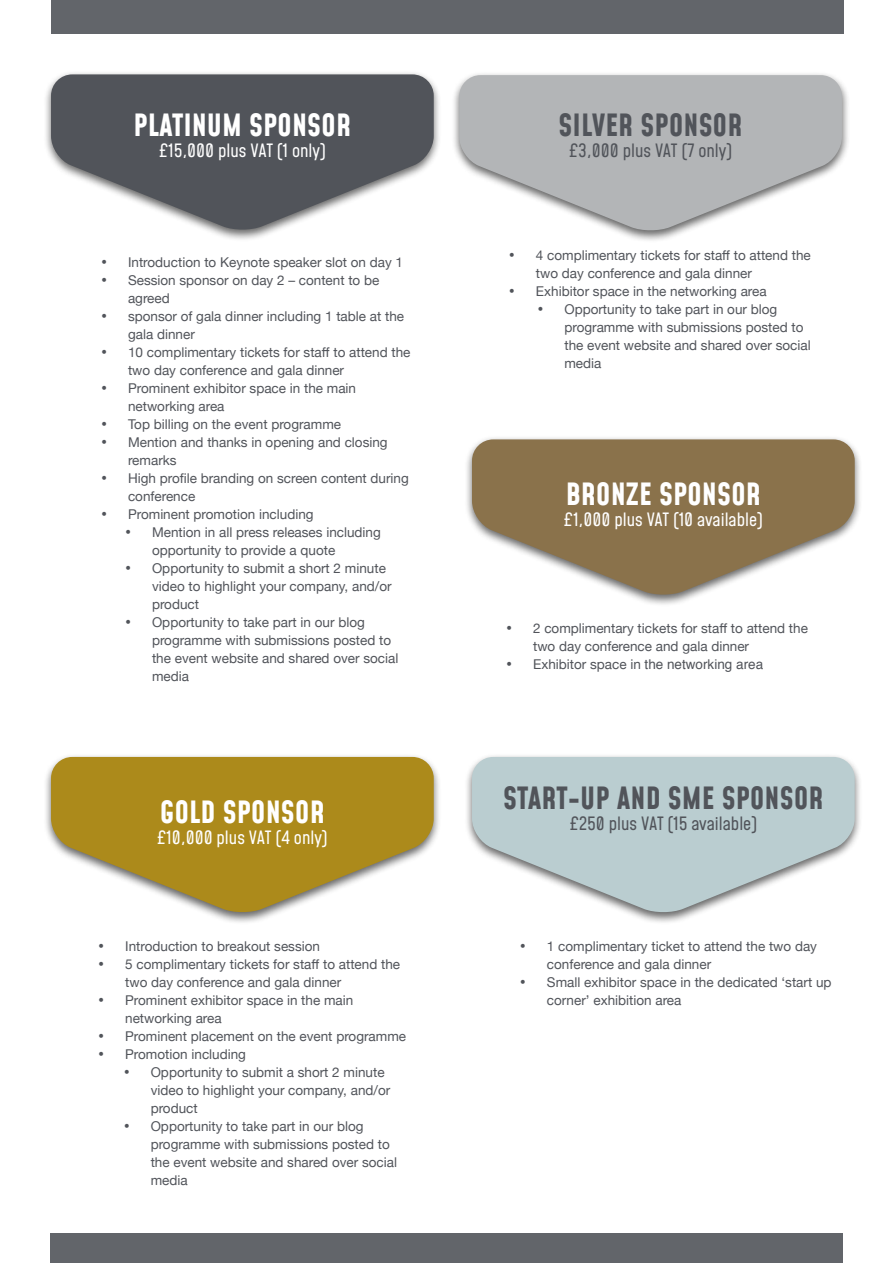
<style>
.page{position:relative;width:893px;height:1263px;background:#fff}
.page>*{position:absolute;margin:0;border:0;box-sizing:border-box;transform-origin:0 0}
.t1{font:700 30px "Mohave";color:#fff}
.t2{font:700 30px "Mohave";color:#51545a}
.t3{font:18px "Mohave";color:#fff}
.t4{font:18px "Mohave";color:#51545a}
.t5{font:13.5px/18px "Helvetica Neue";color:#51545a}
.t6{font:13.5px "Helvetica";color:#51545a}
.s1{font-family:"Helvetica Neue"}
</style>
<div class="page">
<div style="left:43px;top:71px;width:399px;height:171px;background:#000;opacity:.6"></div>
<svg style="left:51px;top:74px;width:383px;height:157px;fill:#51545a"></svg>
<div style="left:43px;top:753px;width:399px;height:171px;background:#000;opacity:.6"></div>
<svg style="left:51px;top:757px;width:383px;height:156px;fill:#ac8a1b"></svg>
<div style="left:451px;top:71px;width:399px;height:171px;background:#000;opacity:.6"></div>
<svg style="left:459px;top:75px;width:383px;height:156px;fill:#b3b5b7"></svg>
<div style="left:464px;top:436px;width:399px;height:171px;background:#000;opacity:.6"></div>
<svg style="left:472px;top:439px;width:383px;height:157px;fill:#8a724b"></svg>
<div style="left:464px;top:753px;width:399px;height:171px;background:#000;opacity:.6"></div>
<svg style="left:472px;top:757px;width:383px;height:156px;fill:#bacdd0"></svg>
<div style="left:50px;top:1233px;width:793px;height:30px;background:#62656a"></div>
<div style="left:51px;top:0;width:792px;height:34px;background:#62656a"></div>
<h1 class="t1" style="left:134px;top:106px;width:219px">PLATINUM SPONSOR</h1>
<h2 class="t3" style="left:159px;top:139px;width:169px">£15,000 plus VAT (1 only)</h2>
<p class="t5" style="left:101px;top:254px;width:304px">• Introduction to Keynote speaker slot on day 1</p>
<p class="t5" style="left:128px;top:272px;width:253px;text-indent:-27px">• Session sponsor on day 2 – content to be agreed</p>
<p class="t5" style="left:128px;top:308px;width:278px;text-indent:-27px">• sponsor of gala dinner including 1 table at the gala dinner</p>
<p class="t5" style="left:128px;top:344px;width:284px;text-indent:-27px">• 10 complimentary tickets for staff to attend the two day conference and gala dinner</p>
<p class="t5" style="left:128px;top:380px;width:230px;text-indent:-27px">• Prominent exhibitor space in the main networking area</p>
<p class="t5" style="left:101px;top:416px;width:242px">• Top billing on the event programme</p>
<p class="t5" style="left:128px;top:434px;width:261px;text-indent:-27px">• Mention and thanks in opening and closing remarks</p>
<p class="t5" style="left:128px;top:469px;width:282px;text-indent:-27px">• High profile branding on screen content during conference</p>
<p class="t5" style="left:101px;top:505px;width:214px">• Prominent promotion including</p>
<p class="t5" style="left:152px;top:523px;width:230px;text-indent:-27px">• Mention in all press releases including opportunity to provide a quote</p>
<p class="t5" style="left:152px;top:559px;width:241px;text-indent:-27px">• Opportunity to submit a short 2 minute video to highlight your company, and/or product</p>
<p class="t5" style="left:152px;top:613px;width:248px;text-indent:-27px">• Opportunity to take part in our blog programme with submissions posted to the event website and shared over social media</p>
<h1 class="t1" style="left:160px;top:793px;width:166px">GOLD SPONSOR</h1>
<h2 class="t3" style="left:157px;top:826px;width:172px">£10,000 plus VAT (4 only)</h2>
<p class="t5" style="left:98px;top:938px;width:223px">• Introduction to breakout session</p>
<p class="t5" style="left:125px;top:956px;width:276px;text-indent:-27px">• 5 complimentary tickets for staff to attend the two day conference and gala dinner</p>
<p class="t5" style="left:125px;top:992px;width:230px;text-indent:-27px">• Prominent exhibitor space in the main networking area</p>
<p class="t5" style="left:98px;top:1028px;width:309px">• Prominent placement on the event programme</p>
<p class="t5" style="left:98px;top:1046px;width:149px">• Promotion including</p>
<p class="t5" style="left:151px;top:1064px;width:241px;text-indent:-27px">• Opportunity to submit a short 2 minute video to highlight your company, and/or product</p>
<p class="t5" style="left:151px;top:1118px;width:248px;text-indent:-27px">• Opportunity to take part in our blog programme with submissions posted to the event website and shared over social media</p>
<h1 class="t2" style="left:559px;top:106px;width:185px">SILVER SPONSOR</h1>
<h2 class="t4" style="left:569px;top:139px;width:165px">£3,000 plus VAT (7 only)</h2>
<p class="t5" style="left:536px;top:247px;width:276px;text-indent:-27px">• 4 complimentary tickets for staff to attend the two day conference and gala dinner</p>
<p class="t5" style="left:509px;top:283px;width:259px">• Exhibitor space in the networking area</p>
<p class="t5" style="left:564px;top:301px;width:248px;text-indent:-27px">• Opportunity to take part in our blog programme with submissions posted to the event website and shared over social media</p>
<h1 class="t1" style="left:566px;top:476px;width:197px">BRONZE SPONSOR</h1>
<h2 class="t3" style="left:564px;top:509px;width:201px">£1,000 plus VAT (10 available)</h2>
<p class="t5" style="left:533px;top:620px;width:276px;text-indent:-27px">• 2 complimentary tickets for staff to attend the two day conference and gala dinner</p>
<p class="t6" style="left:506px;top:655px;width:259px">• <span class="s1">Exhibitor space in</span> the networking area</p>
<h1 class="t2" style="left:503px;top:779px;width:322px">START-UP AND SME SPONSOR</h1>
<h2 class="t4" style="left:569px;top:812px;width:189px">£250 plus VAT (15 available)</h2>
<p class="t5" style="left:547px;top:937px;width:272px;text-indent:-27px">• 1 complimentary ticket to attend the two day conference and gala dinner</p>
<p class="t5" style="left:547px;top:973px;width:286px;text-indent:-27px">• Small exhibitor space in the dedicated ‘start up corner’ exhibition area</p>
</div>
